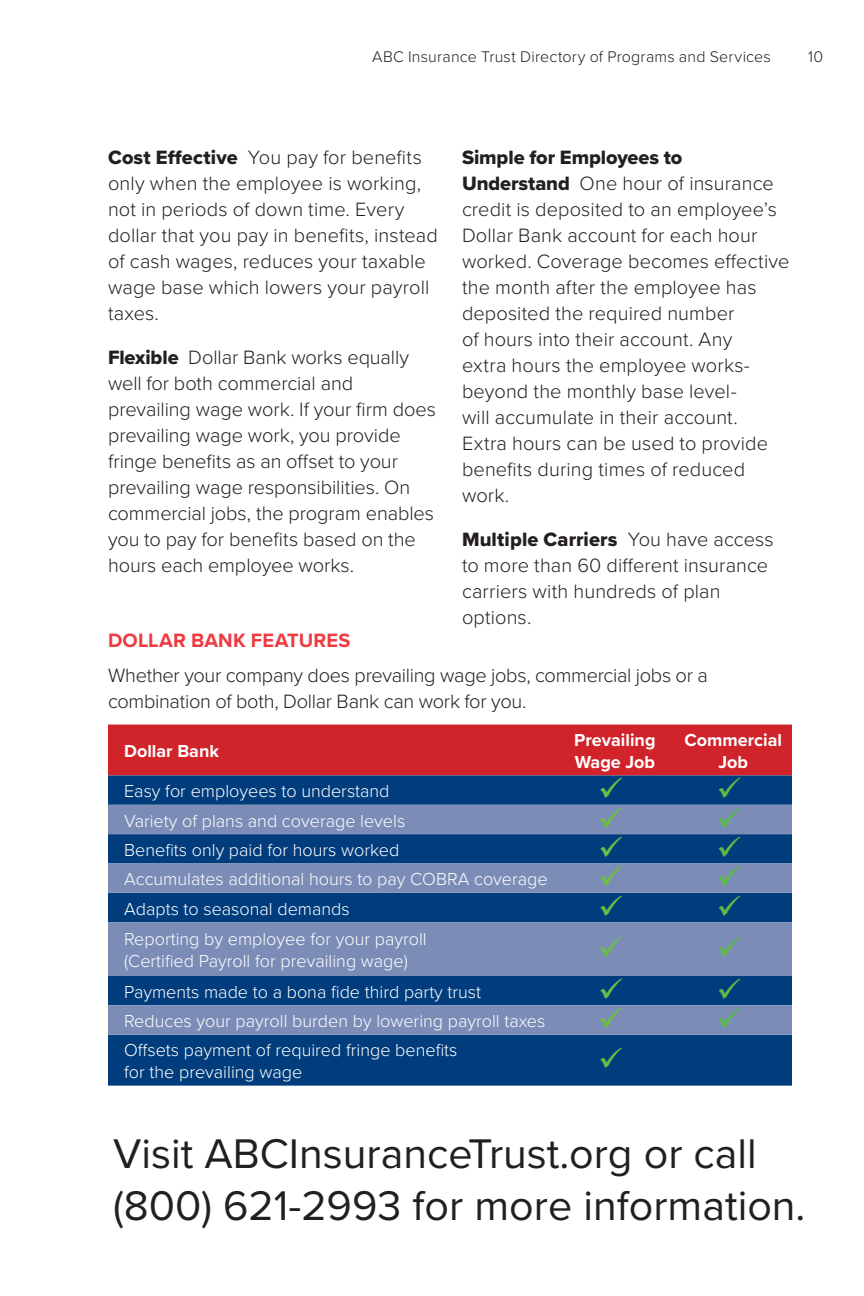
<style>
.page{position:relative;width:864px;height:1296px;background:#fff}
.page>*{position:absolute;margin:0;border:0;box-sizing:border-box;transform-origin:0 0}
.t1{font:43px/51.6px "Proxima Nova";color:#231f20}
.body{font:300 20px/26px "Proxima Nova";letter-spacing:.005em;color:#231f20}
.body-2{font:300 20px/26px "Proxima Nova";letter-spacing:-.015em;color:#231f20}
.t2{font:700 20px "Proxima Nova";letter-spacing:.01em;color:#ee3a41}
.t3{font:300 18px/21.6px "Proxima Nova";color:#fff}
.t4{font:700 18px/21.6px "Proxima Nova";color:#fff}
.body-3{font:300 16px "Proxima Nova";letter-spacing:.015em;color:#231f20}
.s1{font-family:"Proxima Nova Extrabld";font-weight:400}
</style>
<div class="page">
<div style="left:108px;top:799px;width:684px;height:287px;background:#013d7d"></div>
<svg style="left:108px;top:805px;width:684px;height:230px;background:#4d6ea1"></svg>
<svg style="left:108px;top:725px;width:684px;height:74px;background:#8e2c45"></svg>
<svg style="left:600px;top:807px;width:22px;height:21px"></svg>
<svg style="left:719px;top:807px;width:21px;height:21px"></svg>
<svg style="left:600px;top:836px;width:22px;height:21px"></svg>
<svg style="left:719px;top:836px;width:21px;height:21px"></svg>
<svg style="left:600px;top:866px;width:22px;height:21px"></svg>
<svg style="left:719px;top:866px;width:21px;height:21px"></svg>
<svg style="left:600px;top:895px;width:22px;height:21px"></svg>
<svg style="left:719px;top:895px;width:21px;height:21px"></svg>
<svg style="left:600px;top:937px;width:22px;height:20px"></svg>
<svg style="left:719px;top:937px;width:21px;height:20px"></svg>
<svg style="left:600px;top:978px;width:22px;height:21px"></svg>
<svg style="left:719px;top:978px;width:21px;height:21px"></svg>
<svg style="left:600px;top:1007px;width:22px;height:21px"></svg>
<svg style="left:719px;top:1007px;width:21px;height:21px"></svg>
<svg style="left:600px;top:1048px;width:22px;height:21px"></svg>
<p class="body-3" style="left:372px;top:45px;width:400px">ABC Insurance Trust Directory of Programs and Services</p>
<p class="body-3" style="left:808px;top:45px;width:17px">10</p>
<p class="body" style="left:108px;top:143px;width:331px"><span class="s1">Cost Effective</span> You pay for benefits only when the employee is working, not in periods of down time. Every dollar that you pay in benefits, instead of cash wages, reduces your taxable wage base which lowers your payroll taxes.</p>
<p class="body" style="left:108px;top:343px;width:329px"><span class="s1">Flexible</span> Dollar Bank works equally well for both commercial and prevailing wage work. If your firm does prevailing wage work, you provide fringe benefits as an offset to your prevailing wage responsibilities. On commercial jobs, the program enables you to pay for benefits based on the hours each employee works.</p>
<p class="body" style="left:462px;top:143px;width:329px"><span class="s1">Simple for Employees to<br>Understand</span> One hour of insurance credit is deposited to an employee’s<br>Dollar Bank account for each hour worked. Coverage becomes effective the month after the employee has deposited the required number<br>of hours into their account. Any<br>extra hours the employee works&shy;beyond the monthly base level-<br>will accumulate in their account.<br>Extra hours can be used to provide benefits during times of reduced work.</p>
<p class="body" style="left:462px;top:525px;width:313px"><span class="s1">Multiple Carriers</span> You have access to more than 60 different insurance carriers with hundreds of plan options.</p>
<p class="t2" style="left:108px;top:625px;width:244px">DOLLAR BANK FEATURES</p>
<p class="body-2" style="left:108px;top:661px;width:601px">Whether your company does prevailing wage jobs, commercial jobs or a combination of both, Dollar Bank can work for you.</p>
<p class="t4" style="left:124px;top:740px;width:96px">Dollar Bank</p>
<p class="t4" style="left:574px;top:729px;width:83px">Prevailing<br>Wage Job</p>
<p class="t4" style="left:684px;top:729px;width:99px;text-align:center">Commercial<br>Job</p>
<p class="t3" style="left:124px;top:779px;width:267px">Easy for employees to understand</p>
<p class="t3" style="left:124px;top:809px;width:283px">Variety of plans and coverage levels</p>
<p class="t3" style="left:124px;top:838px;width:277px">Benefits only paid for hours worked</p>
<p class="t3" style="left:124px;top:867px;width:425px">Accumulates additional hours to pay COBRA coverage</p>
<p class="t3" style="left:124px;top:897px;width:227px">Adapts to seasonal demands</p>
<p class="t3" style="left:124px;top:928px;width:304px">Reporting by employee for your payroll (Certified Payroll for prevailing wage)</p>
<p class="t3" style="left:124px;top:980px;width:359px">Payments made to a bona fide third party trust</p>
<p class="t3" style="left:124px;top:1009px;width:423px">Reduces your payroll burden by lowering payroll taxes</p>
<p class="t3" style="left:124px;top:1039px;width:335px">Offsets payment of required fringe benefits for the prevailing wage</p>
<p class="t1" style="left:113px;top:1126px;width:694px">Visit ABCInsuranceTrust.org or call (800) 621-2993 for more information.</p>
</div>
